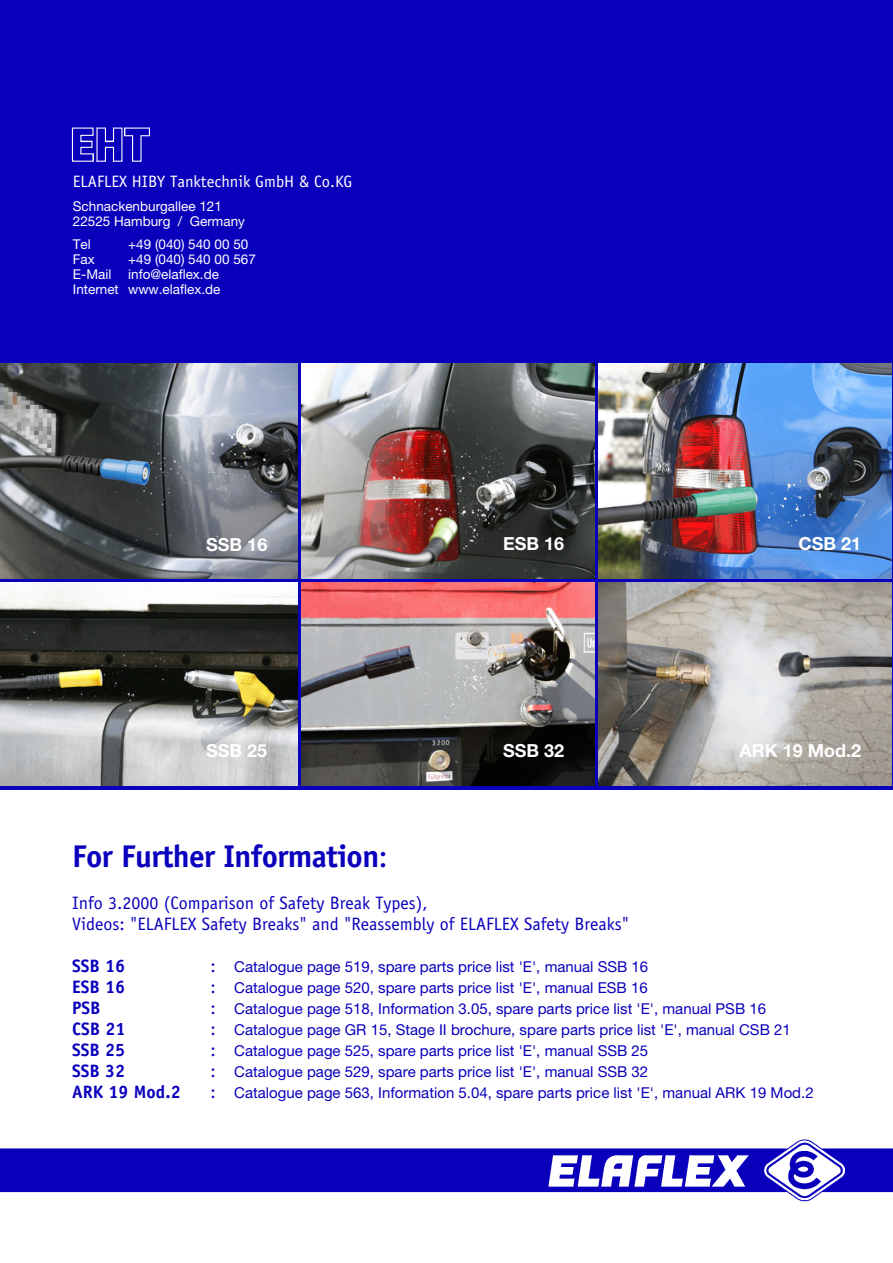
<style>
.page{position:relative;width:893px;height:1263px;background:#fff}
.page>*{position:absolute;margin:0;border:0;box-sizing:border-box;transform-origin:0 0}
.t1{font:700 31.5px "Officina Sans";letter-spacing:-.02em;color:#0a00bc}
.t2{font:18px/21px "Officina Sans";color:#0a00bc}
.t3{font:700 18px "Officina Sans";color:#0a00bc}
.t4{font:700 18px "Helvetica Neue LTW1 G";color:#fff}
.t5{font:16.5px "Officina Sans";color:#fff}
.t6{font:15px "Helvetica Neue LTW1 G";color:#0a00bc}
.t7{font:13.5px/15px "Helvetica Neue LTW1 G";color:#fff}
.s1{font-weight:400}
.s2{font-family:"Officina Sans";font-size:18px}
</style>
<div class="page">
<div style="left:0;top:0;width:893px;height:790px;background:#0a00bc"></div>
<img style="left:0;top:363px;width:297px;height:216px">
<img style="left:302px;top:363px;width:292px;height:216px">
<img style="left:302px;top:583px;width:292px;height:202px">
<img style="left:0;top:583px;width:297px;height:202px">
<img style="left:598px;top:583px;width:293px;height:202px">
<img style="left:598px;top:363px;width:293px;height:216px">
<img style="left:71px;top:127px;width:80px;height:35px">
<img style="left:0;top:1139px;width:893px;height:63px">
<p class="t5" style="left:73px;top:172px;width:17px">Elaflex</p>
<p class="t5" style="left:132px;top:172px;width:222px">hiby Tanktechnik GmbH &amp; Co.KG</p>
<p class="t7" style="left:73px;top:198px;width:174px">Schnackenburgallee 121<br>22525 Hamburg / Germany</p>
<p class="t7" style="left:73px;top:237px;width:19px">Tel</p>
<p class="t7" style="left:128px;top:237px;width:122px">+49 (040) 540 00 50</p>
<p class="t7" style="left:73px;top:252px;width:23px">Fax</p>
<p class="t7" style="left:73px;top:252px;width:184px;text-indent:55px">+49 (040) 540 00 567<br>E-Mail info@elaflex.de<br>Internet www.elaflex.de</p>
<p class="t4" style="left:206px;top:533px;width:63px">SSB 16</p>
<p class="t4" style="left:503px;top:533px;width:63px">ESB 16</p>
<p class="t4" style="left:798px;top:533px;width:64px">CSB 21</p>
<p class="t4" style="left:206px;top:740px;width:63px">SSB 25</p>
<p class="t4" style="left:503px;top:740px;width:63px">SSB 32</p>
<p class="t4" style="left:739px;top:740px;width:123px">ARK 19 Mod.2</p>
<h1 class="t1" style="left:72px;top:837px;width:317px">For Further Information<span class="s1">:</span></h1>
<p class="t2" style="left:72px;top:893px;width:558px">Info 3.2000 (Comparison of Safety Break Types),<br>Videos: "ELAFLEX Safety Breaks" and "Reassembly of ELAFLEX Safety Breaks"</p>
<p class="t3" style="left:72px;top:955px;width:54px">SSB 16</p>
<p class="t6" style="left:210px;top:958px;width:439px"><span class="s2">:</span> Catalogue page 519, spare parts price list 'E', manual SSB 16</p>
<p class="t3" style="left:72px;top:976px;width:54px">ESB 16</p>
<p class="t6" style="left:210px;top:979px;width:439px"><span class="s2">:</span> Catalogue page 520, spare parts price list 'E', manual ESB 16</p>
<p class="t3" style="left:72px;top:997px;width:30px">PSB</p>
<p class="t6" style="left:210px;top:1000px;width:557px"><span class="s2">:</span> Catalogue page 518, Information 3.05, spare parts price list 'E', manual PSB 16</p>
<p class="t3" style="left:72px;top:1018px;width:55px">CSB 21</p>
<p class="t6" style="left:210px;top:1021px;width:582px"><span class="s2">:</span> Catalogue page GR 15, Stage II brochure, spare parts price list 'E', manual CSB 21</p>
<p class="t3" style="left:72px;top:1039px;width:54px">SSB 25</p>
<p class="t6" style="left:210px;top:1042px;width:439px"><span class="s2">:</span> Catalogue page 525, spare parts price list 'E', manual SSB 25</p>
<p class="t3" style="left:72px;top:1060px;width:54px">SSB 32</p>
<p class="t6" style="left:210px;top:1063px;width:439px"><span class="s2">:</span> Catalogue page 529, spare parts price list 'E', manual SSB 32</p>
<p class="t3" style="left:72px;top:1081px;width:110px">ARK 19 Mod.2</p>
<p class="t6" style="left:210px;top:1084px;width:605px"><span class="s2">:</span> Catalogue page 563, Information 5.04, spare parts price list 'E', manual ARK 19 Mod.2</p>
</div>
